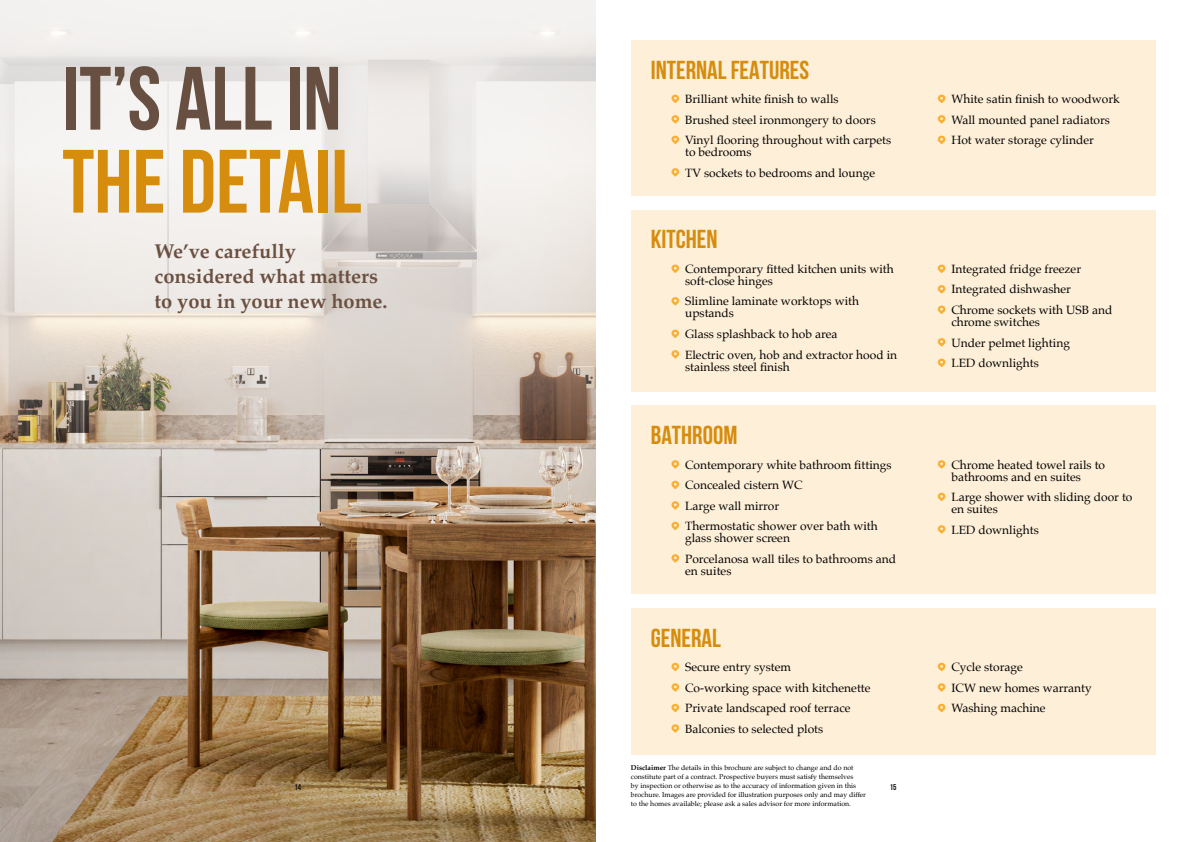
<style>
.page{position:relative;width:1191px;height:842px;background:#fff}
.page>*{position:absolute;margin:0;border:0;box-sizing:border-box;transform-origin:0 0}
.t1{font:700 89.6px "Bebas Neue";color:#674f42}
.t2{font:700 89.6px "Bebas Neue";color:#d68c0d}
.t3{font:700 26px "Bebas Neue";color:#d68c0d}
.t4{font:700 20px/24.6px "Palatino";color:#6b4f40}
.t5{font:12px/20.5px "Palatino";color:#000}
.t6{font:700 8.5px "Bebas Neue";color:#1e1a19}
.t7{font:7px/9px "Palatino";color:#000}
.s1{font-weight:700}
</style>
<div class="page">
<img style="left:0;top:548px;width:595px;height:294px">
<svg style="left:0;top:0;width:595px;height:548px"></svg>
<div style="left:631px;top:40px;width:524px;height:156px;background:#feefd8"></div>
<svg style="left:671px;top:95px;width:8px;height:8px"></svg>
<svg style="left:671px;top:115px;width:8px;height:9px"></svg>
<svg style="left:671px;top:136px;width:8px;height:8px"></svg>
<svg style="left:671px;top:168px;width:8px;height:9px"></svg>
<svg style="left:937px;top:95px;width:8px;height:8px"></svg>
<svg style="left:937px;top:115px;width:8px;height:9px"></svg>
<svg style="left:937px;top:136px;width:8px;height:8px"></svg>
<div style="left:631px;top:210px;width:524px;height:181px;background:#feefd8"></div>
<svg style="left:671px;top:265px;width:8px;height:8px"></svg>
<svg style="left:671px;top:297px;width:8px;height:9px"></svg>
<svg style="left:671px;top:330px;width:8px;height:8px"></svg>
<svg style="left:671px;top:350px;width:8px;height:9px"></svg>
<svg style="left:937px;top:265px;width:8px;height:8px"></svg>
<svg style="left:937px;top:285px;width:8px;height:9px"></svg>
<svg style="left:937px;top:306px;width:8px;height:8px"></svg>
<svg style="left:937px;top:338px;width:8px;height:9px"></svg>
<svg style="left:937px;top:359px;width:8px;height:8px"></svg>
<div style="left:631px;top:608px;width:524px;height:146px;background:#feefd8"></div>
<svg style="left:671px;top:663px;width:8px;height:8px"></svg>
<svg style="left:671px;top:683px;width:8px;height:9px"></svg>
<svg style="left:671px;top:704px;width:8px;height:8px"></svg>
<svg style="left:671px;top:724px;width:8px;height:9px"></svg>
<svg style="left:937px;top:663px;width:8px;height:8px"></svg>
<svg style="left:937px;top:683px;width:8px;height:9px"></svg>
<svg style="left:937px;top:704px;width:8px;height:8px"></svg>
<div style="left:631px;top:405px;width:524px;height:189px;background:#feefd8"></div>
<svg style="left:671px;top:460px;width:8px;height:9px"></svg>
<svg style="left:671px;top:481px;width:8px;height:8px"></svg>
<svg style="left:671px;top:501px;width:8px;height:9px"></svg>
<svg style="left:671px;top:522px;width:8px;height:8px"></svg>
<svg style="left:671px;top:554px;width:8px;height:9px"></svg>
<svg style="left:937px;top:460px;width:8px;height:9px"></svg>
<svg style="left:937px;top:493px;width:8px;height:8px"></svg>
<svg style="left:937px;top:525px;width:8px;height:9px"></svg>
<h1 class="t1" style="left:62px;top:49px;width:281px">IT’S ALL IN</h1>
<h1 class="t2" style="left:62px;top:132px;width:301px">THE DETAIL</h1>
<h3 class="t4" style="left:155px;top:239px;width:234px">We’ve carefully considered what matters to you in your new home.</h3>
<h2 class="t3" style="left:651px;top:55px;width:160px">INTERNAL FEATURES</h2>
<p class="t5" style="left:685px;top:89px;width:207px">Brilliant white finish to walls<br>Brushed steel ironmongery to doors<br>Vinyl flooring throughout with carpets</p>
<p class="t5" style="left:685px;top:142px;width:191px">to bedrooms<br>TV sockets to bedrooms and lounge</p>
<h2 class="t3" style="left:651px;top:225px;width:68px">KITCHEN</h2>
<p class="t5" style="left:685px;top:263px;width:210px;line-height:12px">Contemporary fitted kitchen units with soft-close hinges</p>
<p class="t5" style="left:685px;top:295px;width:175px;line-height:12px">Slimline laminate worktops with upstands</p>
<p class="t5" style="left:685px;top:324px;width:213px">Glass splashback to hob area<br>Electric oven, hob and extractor hood in</p>
<p class="t5" style="left:685px;top:356px;width:106px">stainless steel finish</p>
<h2 class="t3" style="left:651px;top:421px;width:88px">BATHROOM</h2>
<p class="t5" style="left:685px;top:454px;width:208px">Contemporary white bathroom fittings<br>Concealed cistern WC<br>Large wall mirror<br>Thermostatic shower over bath with</p>
<p class="t5" style="left:685px;top:528px;width:212px">glass shower screen<br>Porcelanosa wall tiles to bathrooms and</p>
<p class="t5" style="left:685px;top:560px;width:48px">en suites</p>
<p class="t5" style="left:951px;top:89px;width:170px">White satin finish to woodwork<br>Wall mounted panel radiators<br>Hot water storage cylinder</p>
<p class="t5" style="left:951px;top:259px;width:162px">Integrated fridge freezer<br>Integrated dishwasher<br>Chrome sockets with USB and</p>
<p class="t5" style="left:951px;top:312px;width:120px">chrome switches<br>Under pelmet lighting<br>LED downlights</p>
<p class="t5" style="left:951px;top:458px;width:155px;line-height:12px">Chrome heated towel rails to bathrooms and en suites</p>
<p class="t5" style="left:951px;top:491px;width:182px;line-height:12px">Large shower with sliding door to en suites</p>
<p class="t5" style="left:951px;top:519px;width:89px">LED downlights</p>
<h2 class="t3" style="left:651px;top:623px;width:72px">GENERAL</h2>
<p class="t5" style="left:685px;top:657px;width:187px">Secure entry system<br>Co-working space with kitchenette<br>Private landscaped roof terrace<br>Balconies to selected plots</p>
<p class="t5" style="left:951px;top:657px;width:142px">Cycle storage<br>ICW new homes warranty<br>Washing machine</p>
<p class="t7" style="left:631px;top:763px;width:237px"><span class="s1">Disclaimer</span> The details in this brochure are subject to change and do not constitute part of a contract. Prospective buyers must satisfy themselves<br>by inspection or otherwise as to the accuracy of information given in this brochure. Images are provided for illustration purposes only and may differ to the homes available; please ask a sales advisor for more information.</p>
<p class="t6" style="left:294px;top:782px;width:8px">14</p>
<p class="t6" style="left:890px;top:782px;width:8px">15</p>
</div>
